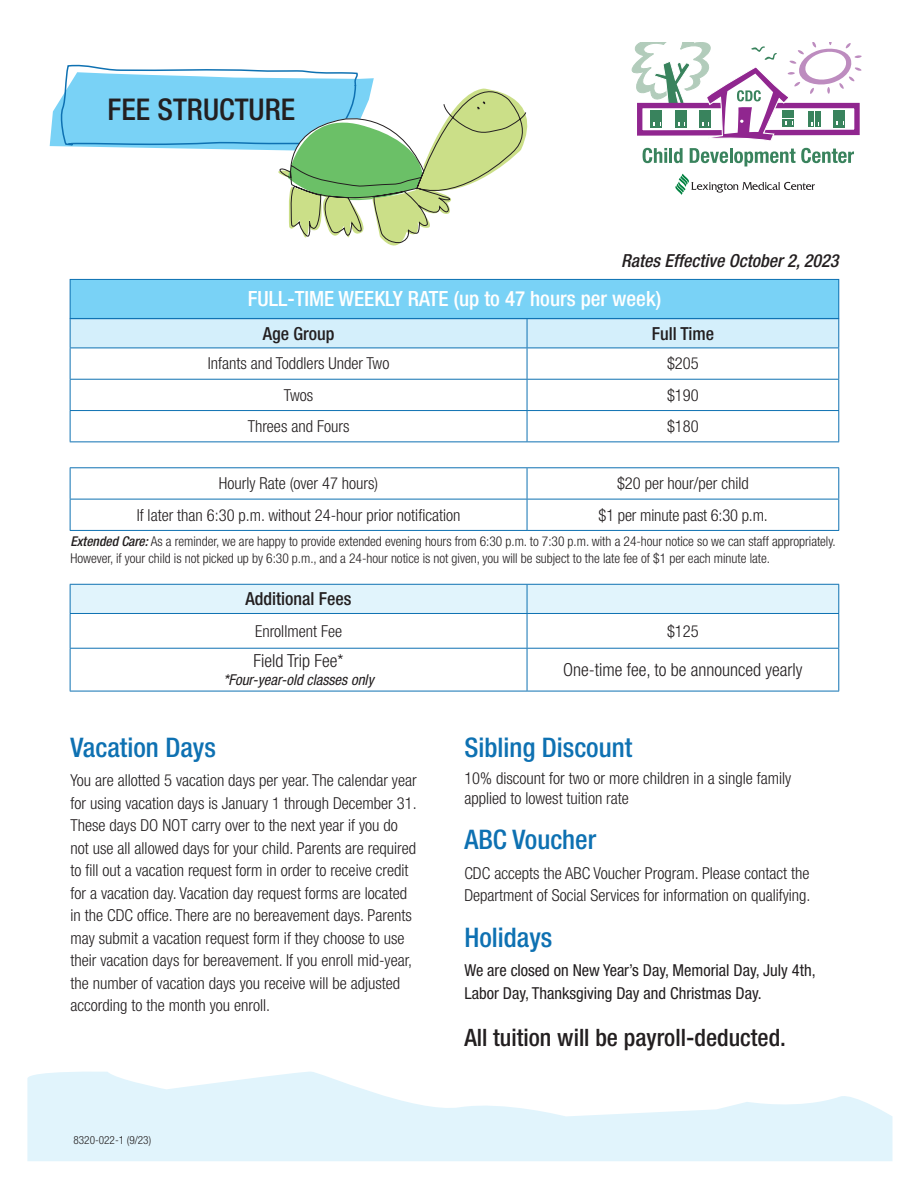
<style>
.page{position:relative;width:918px;height:1188px;background:#fff}
.page>*{position:absolute;margin:0;border:0;box-sizing:border-box;transform-origin:0 0}
.t1{font:500 condensed 30px "Helvetica Neue LT Std";color:#231f20}
.t2{font:500 condensed 27px "Helvetica Neue LT Std";color:#0e71b2}
.t3{font:500 condensed 24px "Helvetica Neue LT Std";color:#231f20}
.t4{font:500 condensed 21px "Helvetica Neue LT Std";color:#fff}
.t5{font:300 condensed 18px "Helvetica Neue LT Std";color:#231f20}
.t6{font:500 condensed 18px "Helvetica Neue LT Std";color:#231f20}
.t7{font:italic 500 condensed 18px "Helvetica Neue LT Std";color:#231f20}
.t8{font:300 condensed 16.5px/22.5px "Helvetica Neue LT Std";color:#231f20}
.t9{font:condensed 16.5px/22.5px "Helvetica Neue LT Std";color:#231f20}
.t10{font:italic condensed 15px "Helvetica Neue LT Std";color:#231f20}
.t11{font:300 condensed 13.5px/16.2px "Helvetica Neue LT Std";letter-spacing:-.005em;color:#231f20}
.t12{font:300 condensed 11.25px "Helvetica Neue LT Std";color:#231f20}
.s1{font-weight:500;font-style:italic}
</style>
<div class="page">
<svg style="left:27px;top:1071px;width:865px;height:90px;fill:#e1f4fc"></svg>
<svg style="left:70px;top:442px;width:769px;height:57px"></svg>
<svg style="left:70px;top:319px;width:769px;height:29px"></svg>
<hr style="left:70px;top:348px;width:457px;height:1px;background:#0e71b2">
<hr style="left:70px;top:348px;width:1px;height:31px;background:#0e71b2">
<hr style="left:527px;top:348px;width:312px;height:1px;background:#0e71b2">
<hr style="left:527px;top:348px;width:1px;height:31px;background:#0e71b2">
<hr style="left:838px;top:348px;width:1px;height:31px;background:#0e71b2">
<hr style="left:70px;top:379px;width:457px;height:1px;background:#0e71b2">
<hr style="left:70px;top:380px;width:1px;height:30px;background:#0e71b2">
<hr style="left:527px;top:379px;width:312px;height:1px;background:#0e71b2">
<hr style="left:527px;top:380px;width:1px;height:30px;background:#0e71b2">
<hr style="left:838px;top:380px;width:1px;height:30px;background:#0e71b2">
<hr style="left:70px;top:410px;width:457px;height:1px;background:#0e71b2">
<hr style="left:70px;top:411px;width:1px;height:30px;background:#0e71b2">
<hr style="left:527px;top:410px;width:312px;height:1px;background:#0e71b2">
<hr style="left:527px;top:411px;width:1px;height:30px;background:#0e71b2">
<hr style="left:838px;top:411px;width:1px;height:30px;background:#0e71b2">
<hr style="left:70px;top:499px;width:1px;height:31px;background:#0e71b2">
<hr style="left:527px;top:499px;width:1px;height:31px;background:#0e71b2">
<hr style="left:838px;top:499px;width:1px;height:31px;background:#0e71b2">
<div style="left:70px;top:583px;width:769px;height:30px;background:#e1f4fc"></div>
<hr style="left:70px;top:613px;width:457px;height:1px;background:#0e71b2">
<hr style="left:70px;top:614px;width:1px;height:34px;background:#0e71b2">
<hr style="left:527px;top:613px;width:312px;height:1px;background:#0e71b2">
<hr style="left:527px;top:614px;width:1px;height:34px;background:#0e71b2">
<hr style="left:838px;top:614px;width:1px;height:34px;background:#0e71b2">
<hr style="left:70px;top:648px;width:457px;height:1px;background:#0e71b2">
<hr style="left:70px;top:649px;width:1px;height:42px;background:#0e71b2">
<hr style="left:527px;top:648px;width:312px;height:1px;background:#0e71b2">
<hr style="left:527px;top:649px;width:1px;height:42px;background:#0e71b2">
<hr style="left:838px;top:649px;width:1px;height:42px;background:#0e71b2">
<hr style="left:70px;top:691px;width:457px;height:1px;background:#0e71b2">
<hr style="left:527px;top:691px;width:312px;height:1px;background:#0e71b2">
<hr style="left:70px;top:530px;width:457px;height:1px;background:#0e71b2">
<hr style="left:527px;top:530px;width:312px;height:1px;background:#0e71b2">
<hr style="left:70px;top:441px;width:457px;height:1px;background:#0e71b2">
<hr style="left:527px;top:441px;width:312px;height:1px;background:#0e71b2">
<hr style="left:70px;top:467px;width:457px;height:1px;background:#0e71b2">
<hr style="left:70px;top:468px;width:1px;height:31px;background:#0e71b2">
<hr style="left:527px;top:467px;width:312px;height:1px;background:#0e71b2">
<hr style="left:527px;top:468px;width:1px;height:31px;background:#0e71b2">
<hr style="left:838px;top:468px;width:1px;height:31px;background:#0e71b2">
<hr style="left:70px;top:499px;width:457px;height:1px;background:#0e71b2">
<hr style="left:527px;top:499px;width:312px;height:1px;background:#0e71b2">
<hr style="left:70px;top:584px;width:457px;height:1px;background:#0e71b2">
<hr style="left:527px;top:584px;width:312px;height:1px;background:#0e71b2">
<div style="left:70px;top:279px;width:769px;height:39px;background:#79d2f6"></div>
<div style="left:70px;top:279px;width:769px;height:40px;border:1px solid #0e71b2"></div>
<svg style="left:50px;top:64px;width:226px;height:87px"></svg>
<svg style="left:276px;top:70px;width:252px;height:176px"></svg>
<svg style="left:675px;top:174px;width:140px;height:21px"></svg>
<svg style="left:632px;top:42px;width:230px;height:99px"></svg>
<svg style="left:643px;top:148px;width:24px;height:15px"></svg>
<hr style="left:669px;top:148px;width:3px;height:15px;background:#39835d">
<svg style="left:674px;top:148px;width:9px;height:15px"></svg>
<svg style="left:690px;top:148px;width:38px;height:15px"></svg>
<hr style="left:730px;top:148px;width:3px;height:15px;background:#39835d">
<svg style="left:734px;top:148px;width:120px;height:19px"></svg>
<p class="t1" style="left:108px;top:91px;width:189px">FEE STRUCTURE</p>
<p class="t7" style="left:621px;top:250px;width:219px">Rates Effective October 2, 2023</p>
<p class="t4" style="left:248px;top:286px;width:415px">FULL-TIME WEEKLY RATE (up to 47 hours per week)</p>
<p class="t6" style="left:263px;top:322px;width:73px">Age Group</p>
<p class="t6" style="left:652px;top:322px;width:64px">Full Time</p>
<p class="t8" style="left:208px;top:352px;width:183px">Infants and Toddlers Under Two</p>
<p class="t8" style="left:667px;top:352px;width:33px">$205</p>
<p class="t8" style="left:284px;top:384px;width:31px">Twos</p>
<p class="t8" style="left:667px;top:384px;width:33px">$190</p>
<p class="t8" style="left:248px;top:415px;width:103px">Threes and Fours</p>
<p class="t8" style="left:667px;top:415px;width:33px">$180</p>
<p class="t8" style="left:219px;top:472px;width:161px">Hourly Rate (over 47 hours)</p>
<p class="t8" style="left:617px;top:472px;width:133px">$20 per hour/per child</p>
<p class="t8" style="left:137px;top:503px;width:325px">If later than 6:30 p.m. without 24-hour prior notification</p>
<p class="t8" style="left:599px;top:503px;width:171px">$1 per minute past 6:30 p.m.</p>
<p class="t11" style="left:70px;top:533px;width:767px"><span class="s1">Extended Care:</span> As a reminder, we are happy to provide extended evening hours from 6:30 p.m. to 7:30 p.m. with a 24-hour notice so we can staff appropriately.<br>However, if your child is not picked up by 6:30 p.m., and a 24-hour notice is not given, you will be subject to the late fee of $1 per each minute late.</p>
<p class="t6" style="left:246px;top:588px;width:107px">Additional Fees</p>
<p class="t8" style="left:255px;top:620px;width:89px">Enrollment Fee</p>
<p class="t8" style="left:667px;top:620px;width:33px">$125</p>
<p class="t5" style="left:254px;top:650px;width:91px">Field Trip Fee*</p>
<p class="t10" style="left:223px;top:671px;width:152px">*Four-year-old classes only</p>
<p class="t5" style="left:563px;top:659px;width:241px">One-time fee, to be announced yearly</p>
<p class="t2" style="left:70px;top:731px;width:147px">Vacation Days</p>
<p class="t8" style="left:70px;top:769px;width:348px">You are allotted 5 vacation days per year. The calendar year for using vacation days is January 1 through December 31.<br>These days DO NOT carry over to the next year if you do not use all allowed days for your child. Parents are required to fill out a vacation request form in order to receive credit for a vacation day. Vacation day request forms are located in the CDC office. There are no bereavement days. Parents may submit a vacation request form if they choose to use their vacation days for bereavement. If you enroll mid-year, the number of vacation days you receive will be adjusted according to the month you enroll.</p>
<p class="t12" style="left:74px;top:1133px;width:79px">8320-022-1 (9/23)</p>
<p class="t2" style="left:464px;top:731px;width:169px">Sibling Discount</p>
<p class="t8" style="left:464px;top:768px;width:328px;line-height:19.8px">10% discount for two or more children in a single family applied to lowest tuition rate</p>
<p class="t2" style="left:464px;top:824px;width:133px">ABC Voucher</p>
<p class="t8" style="left:464px;top:861px;width:348px">CDC accepts the ABC Voucher Program. Please contact the<br>Department of Social Services for information on qualifying.</p>
<p class="t2" style="left:464px;top:921px;width:89px">Holidays</p>
<p class="t9" style="left:464px;top:959px;width:353px">We are closed on New Year’s Day, Memorial Day, July 4th,<br>Labor Day, Thanksgiving Day and Christmas Day.</p>
<p class="t3" style="left:464px;top:1023px;width:323px">All tuition will be payroll-deducted.</p>
</div>
